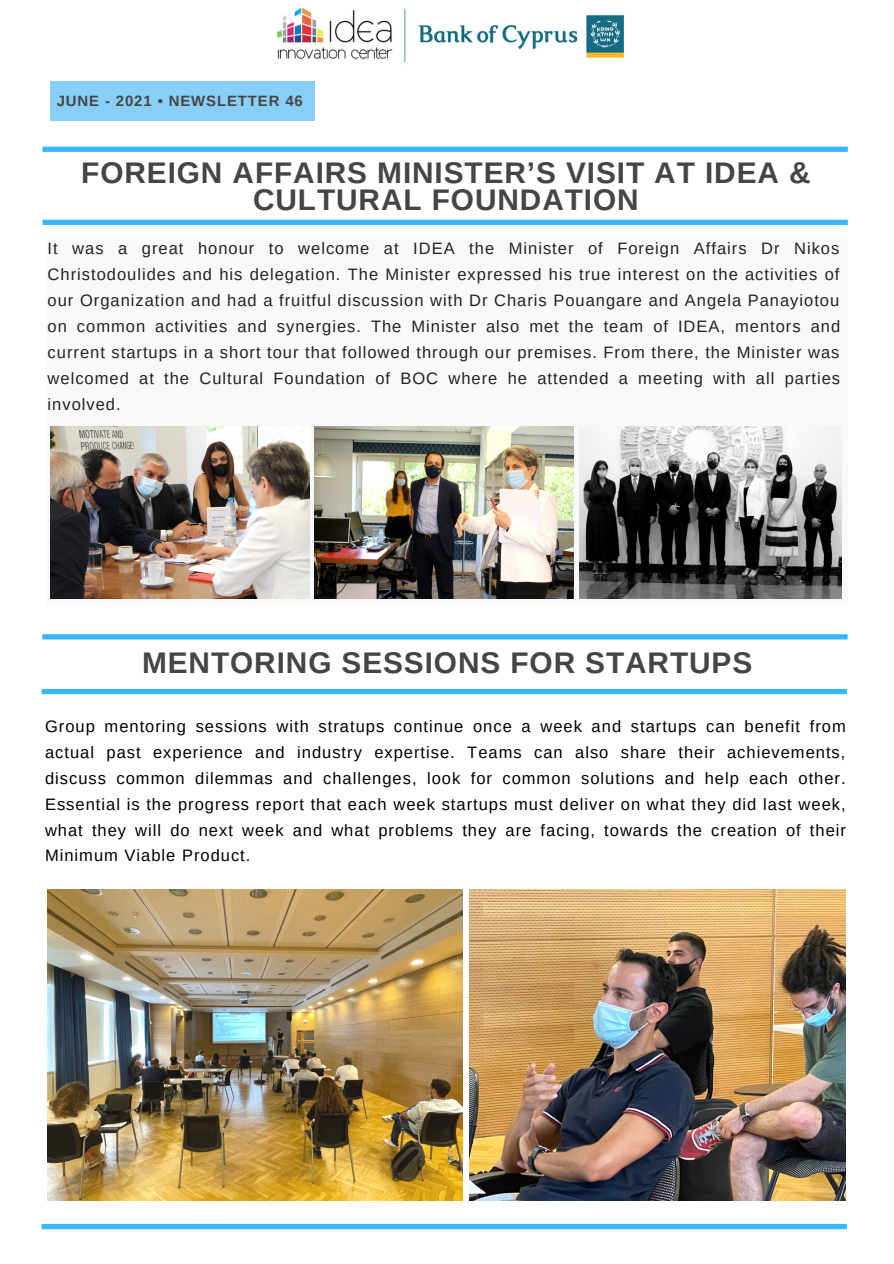
<style>
.page{position:relative;width:894px;height:1264px;background:#fff}
.page>*{position:absolute;margin:0;border:0;box-sizing:border-box;transform-origin:0 0}
.t1{font:700 29.85px/27px "Arimo";letter-spacing:.03em;color:#464544;text-align:center}
.t2{font:16.5px/26px "Arimo";letter-spacing:.06em;color:#000;text-align:justify}
.t3{font:700 14.85px "Arimo";letter-spacing:.06em;color:#464544}
</style>
<div class="page">
<div style="left:50px;top:81px;width:264px;height:40px;background:#89cef6"></div>
<img style="left:277px;top:7px;width:347px;height:56px">
<svg style="left:42px;top:634px;width:805px;height:5px"></svg>
<div style="left:42px;top:689px;width:804px;height:5px;background:#38b6ff"></div>
<svg style="left:42px;top:147px;width:805px;height:5px"></svg>
<div style="left:42px;top:220px;width:805px;height:5px;background:#38b6ff"></div>
<div style="left:46px;top:239px;width:801px;height:366px;background:#f9f9f9"></div>
<img style="left:50px;top:426px;width:259px;height:172px">
<img style="left:314px;top:426px;width:259px;height:172px">
<img style="left:579px;top:426px;width:262px;height:173px">
<img style="left:469px;top:889px;width:376px;height:311px">
<img style="left:48px;top:889px;width:414px;height:311px">
<div style="left:42px;top:1224px;width:804px;height:5px;background:#38b6ff"></div>
<p class="t3" style="left:57px;top:92px;width:247px">JUNE - 2021 • NEWSLETTER 46</p>
<p class="t1" style="left:81px;top:159px;width:730px">FOREIGN AFFAIRS MINISTER’S VISIT AT IDEA &amp;<br>CULTURAL FOUNDATION</p>
<p class="t2" style="left:48px;top:235px;width:793px">It was a great honour to welcome at IDEA the Minister of Foreign Affairs Dr Nikos Christodoulides and his delegation. The Minister expressed his true interest on the activities of our Organization and had a fruitful discussion with Dr Charis Pouangare and Angela Panayiotou on common activities and synergies. The Minister also met the team of IDEA, mentors and current startups in a short tour that followed through our premises. From there, the Minister was welcomed at the Cultural Foundation of BOC where he attended a meeting with all parties involved.</p>
<p class="t1" style="left:142px;top:648px;width:611px">MENTORING SESSIONS FOR STARTUPS</p>
<p class="t2" style="left:45px;top:713px;width:802px">Group mentoring sessions with stratups continue once a week and startups can benefit from actual past experience and industry expertise. Teams can also share their achievements, discuss common dilemmas and challenges, look for common solutions and help each other.<br>Essential is the progress report that each week startups must deliver on what they did last week, what they will do next week and what problems they are facing, towards the creation of their Minimum Viable Product.</p>
</div>
